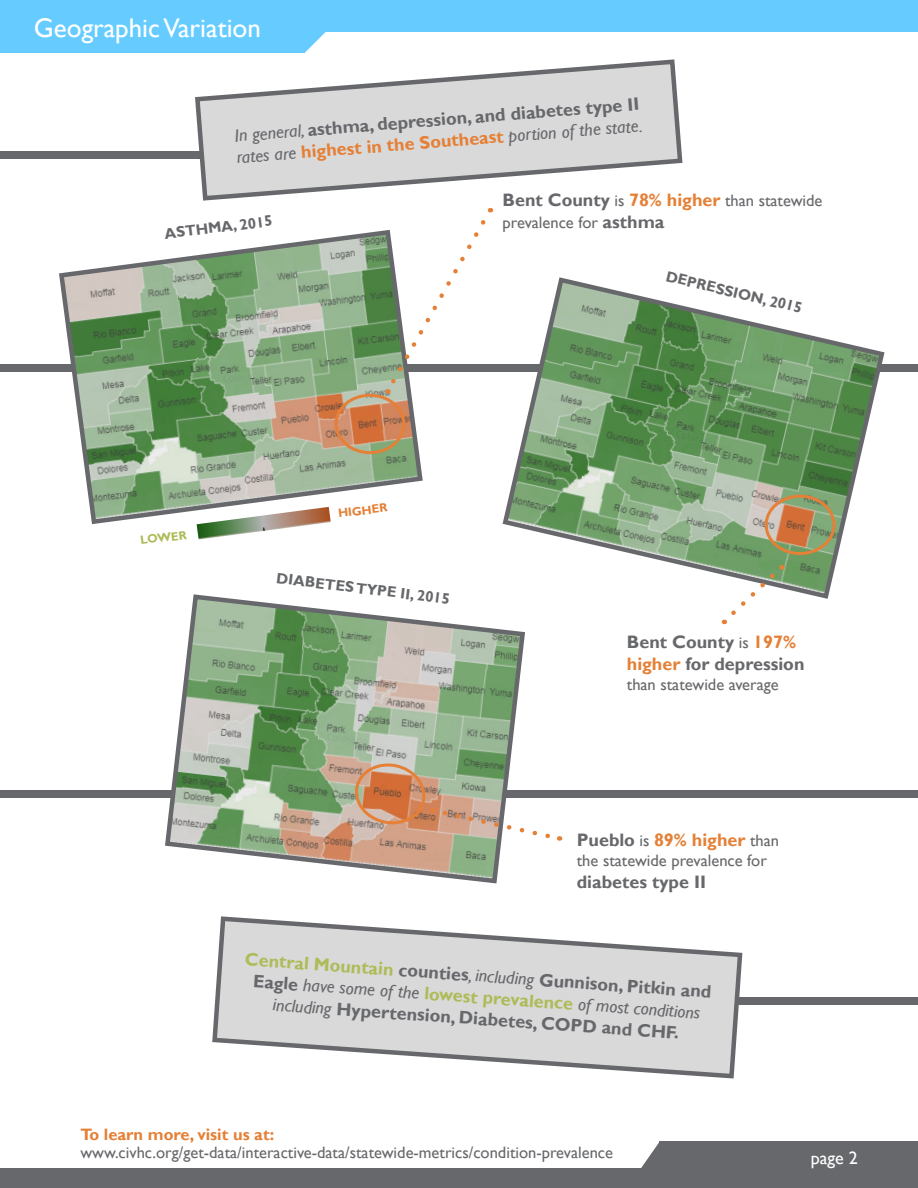
<style>
.page{position:relative;width:918px;height:1188px;background:#fff}
.page>*{position:absolute;margin:0;border:0;box-sizing:border-box;transform-origin:0 0}
.t1{font:27px "Gill Sans";color:#fff}
.t2{font:700 18px/21.6px "Gill Sans";color:#67686b}
.t3{font:italic 18px/21px "Gill Sans";color:#67686b}
.t4{font:700 18px "Gill Sans";color:#e58036}
.t5{font:18px "Gill Sans";color:#fff}
.t6{font:16.5px/21.6px "Gill Sans";color:#67686b}
.t7{font:700 16.5px "Gill Sans";color:#e58036}
.t8{font:700 15px "Gill Sans";color:#67686b}
.t9{font:700 12px "Gill Sans";color:#e58036}
.t10{font:700 12px "Gill Sans";color:#aebb57}
.s1{font-weight:700;font-style:normal}
.s2{font-weight:700;font-style:normal;color:#e58036}
.s3{font-weight:700;font-size:18px}
.s4{font-weight:700;font-size:18px;color:#e58036}
.s5{font-weight:400;font-size:16.5px}
.s6{color:#e58036}
.s7{color:#67686b}
.s8{font-weight:400;font-size:16.5px;color:#67686b}
.s9{color:#aebb57}
.s10{font-weight:400;font-style:italic}
</style>
<div class="page">
<div style="left:0;top:29px;width:304px;height:24px;background:#6cf"></div>
<svg style="left:304px;top:31px;width:22px;height:22px"></svg>
<div style="left:0;top:0;width:918px;height:31px;background:#6cf"></div>
<div style="left:0;top:1169px;width:918px;height:19px;background:#67686b"></div>
<div style="left:660px;top:1141px;width:258px;height:38px;background:#67686b"></div>
<svg style="left:630px;top:1141px;width:30px;height:28px"></svg>
<div style="left:0;top:364px;width:918px;height:8px;background:#67686b"></div>
<div style="left:0;top:790px;width:918px;height:8px;background:#67686b"></div>
<svg style="left:59px;top:230px;width:364px;height:297px"></svg>
<svg style="left:385px;top:208px;width:106px;height:186px"></svg>
<img style="left:197px;top:507px;width:134px;height:33px">
<svg style="left:502px;top:277px;width:383px;height:322px"></svg>
<svg style="left:165px;top:592px;width:363px;height:292px"></svg>
<div style="left:625px;top:997px;width:293px;height:8px;background:#67686b"></div>
<svg style="left:724px;top:565px;width:59px;height:59px"></svg>
<svg style="left:440px;top:808px;width:120px;height:34px"></svg>
<div style="left:335px;top:394px;width:70px;height:60px;border:3px solid #e58036;border-radius:50%"></div>
<div style="left:765px;top:495px;width:70px;height:60px;border:3px solid #e58036;border-radius:50%"></div>
<svg style="left:350px;top:758px;width:83px;height:68px;background:#c9926e"></svg>
<div style="left:0;top:151px;width:246px;height:8px;background:#67686b"></div>
<svg style="left:195px;top:59px;width:488px;height:142px"></svg>
<svg style="left:212px;top:916px;width:531px;height:163px"></svg>
<p class="t1" style="left:34px;top:12px;width:229px">Geographic Variation</p>
<p class="t3" style="left:234px;top:123px;width:409px;rotate:-4deg">In general, <span class="s1">asthma, depression, and diabetes type II </span>rates are <span class="s2">highest in the Southeast</span> portion of the state.</p>
<p class="t8" style="left:163px;top:225px;width:110px;rotate:-7deg">ASTHMA, 2015</p>
<p class="t6" style="left:503px;top:190px;width:321px"><span class="s3">Bent County</span> is <span class="s4">78% higher</span> than statewide prevalence for <span class="s3">asthma</span></p>
<p class="t8" style="left:669px;top:266px;width:141px;rotate:14deg">DEPRESSION, 2015</p>
<p class="t10" style="left:139px;top:533px;width:48px;rotate:-7deg">LOWER</p>
<p class="t9" style="left:337px;top:506px;width:51px;rotate:-7deg">HIGHER</p>
<p class="t8" style="left:278px;top:569px;width:176px;rotate:7deg">DIABETES TYPE II, 2015</p>
<p class="t2" style="left:627px;top:632px;width:179px">Bent County <span class="s5">is</span> <span class="s6">197% higher</span> for depression</p>
<p class="t6" style="left:627px;top:673px;width:153px">than statewide average</p>
<p class="t4" style="left:577px;top:829px;width:204px"><span class="s7">Pueblo</span> <span class="s8">is</span> 89% higher <span class="s8">than</span></p>
<p class="t6" style="left:577px;top:850px;width:192px">the statewide prevalence for</p>
<p class="t2" style="left:577px;top:871px;width:131px">diabetes type II</p>
<p class="t2" style="left:246px;top:949px;width:469px;text-align:center;rotate:4deg"><span class="s9">Central Mountain</span> counties<span class="s10">, including</span> Gunnison, Pitkin and<br>Eagle <span class="s10">have some of the</span> <span class="s9">lowest prevalence</span> <span class="s10">of most conditions including</span> Hypertension, Diabetes, COPD and CHF.</p>
<p class="t7" style="left:80px;top:1124px;width:195px">To learn more, visit us at:</p>
<p class="t6" style="left:80px;top:1142px;width:534px">www.civhc.org/get-data/interactive-data/statewide-metrics/condition-prevalence</p>
<p class="t5" style="left:811px;top:1147px;width:48px">page 2</p>
</div>
